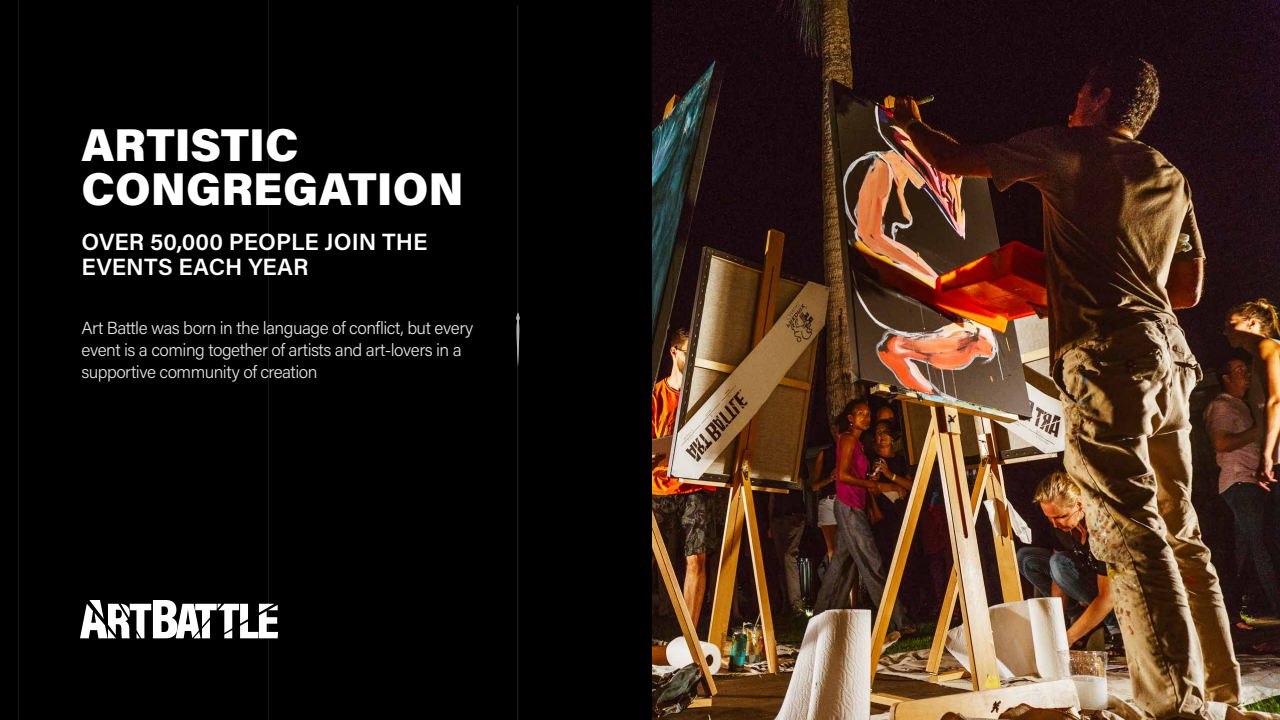
<style>
.page{position:relative;width:1280px;height:720px;background:#000}
.page>*{position:absolute;margin:0;border:0;box-sizing:border-box;transform-origin:0 0}
.t1{font:900 46px/45px "Acumin Pro";color:#fff}
.t2{font:600 23.5px/25px "Acumin Pro";color:#fff}
.t3{font:300 17.5px/22px "Acumin Pro";letter-spacing:-.03em;color:#fff}
</style>
<div class="page">
<hr style="left:268px;top:0;width:1px;height:720px;background:#fff">
<hr style="left:768px;top:0;width:1px;height:720px;background:#fff">
<hr style="left:1262px;top:0;width:1px;height:720px;background:#fff">
<hr style="left:18px;top:0;width:1px;height:720px;background:#fff">
<hr style="left:1018px;top:0;width:1px;height:720px;background:#fff">
<svg style="left:80px;top:600px;width:198px;height:38px"></svg>
<svg style="left:516px;top:312px;width:4px;height:55px"></svg>
<hr style="left:518px;top:5px;width:1px;height:715px;background:#fff">
<img style="left:652px;top:1px;width:628px;height:719px">
<h1 class="t1" style="left:81px;top:120px;width:384px">ARTISTIC<br>CONGREGATION</h1>
<h2 class="t2" style="left:81px;top:229px;width:348px">OVER 50,000 PEOPLE JOIN THE<br>EVENTS EACH YEAR</h2>
<p class="t3" style="left:81px;top:317px;width:393px">Art Battle was born in the language of conflict, but every event is a coming together of artists and art-lovers in a supportive community of creation</p>
</div>
